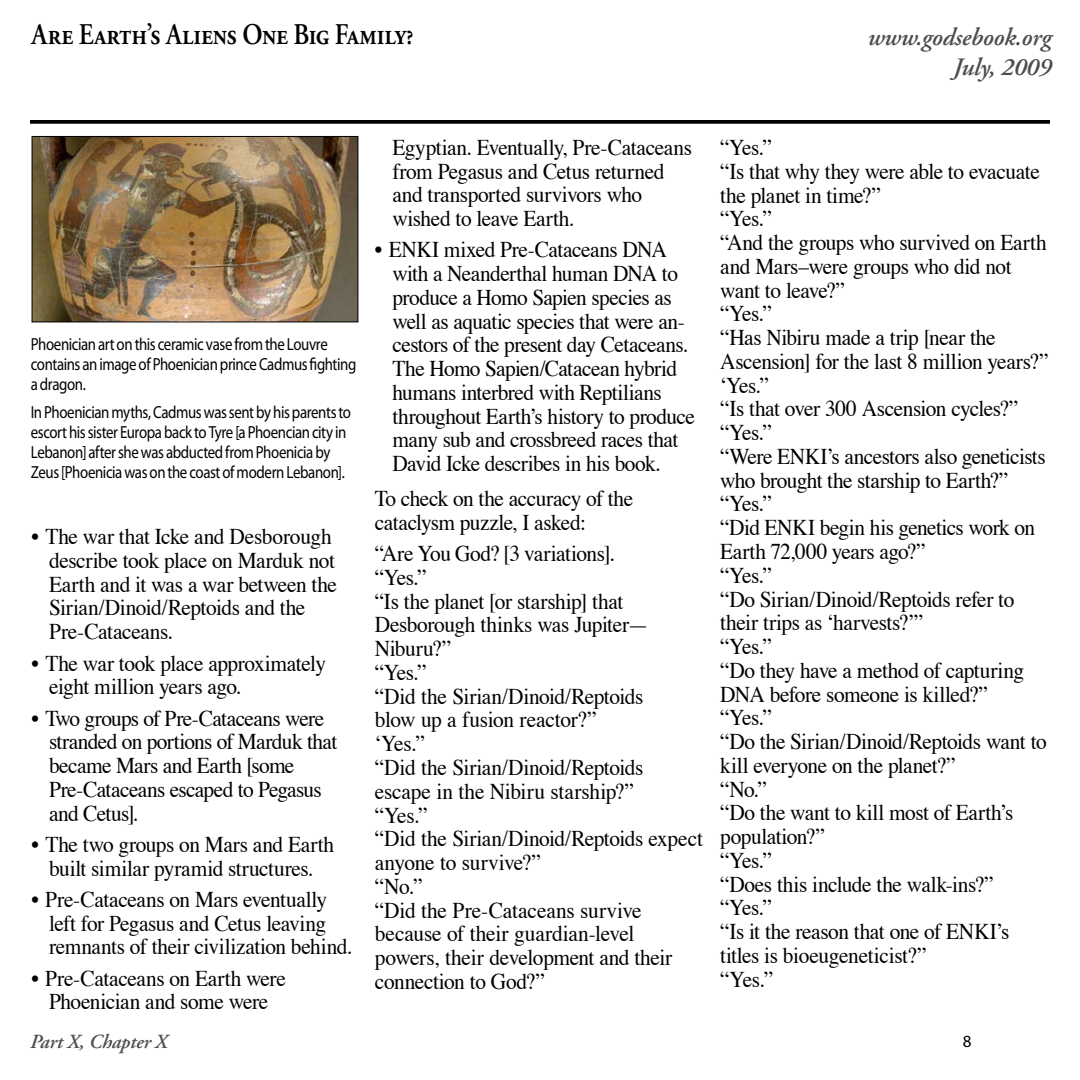
<style>
.page{position:relative;width:1080px;height:1080px;background:#fff}
.page>*{position:absolute;margin:0;border:0;box-sizing:border-box;transform-origin:0 0}
.t1{font:600 30px "Adobe Garamond Pro";letter-spacing:-.01em;color:#000;scale:.85 1}
.t2{font:italic 600 25px/30px "Adobe Garamond Pro";letter-spacing:-.01em;color:#4d4d4f;text-align:right}
.t3{font:22.5px/23.8px "Times";letter-spacing:-.02em;color:#000;scale:.95 1}
.t4{font:italic 600 20px "Adobe Garamond Pro";letter-spacing:-.01em;color:#4d4d4f}
.t5{font:17.5px/20px "Myriad Pro";letter-spacing:-.03em;color:#000;scale:.85 1}
.t6{font:17.12px "Myriad Pro";color:#000}
</style>
<div class="page">
<svg style="left:30px;top:120px;width:1020px;height:4px;background:#0f0f0f"></svg>
<img style="left:34px;top:138px;width:322px;height:182px">
<div style="left:32px;top:136px;width:326px;height:186px;border:1px solid #000"></div>
<h1 class="t1" style="left:32px;top:18px;width:451px">Are Earth’s Aliens One Big Family?</h1>
<p class="t2" style="left:868px;top:23px;width:185px">www.godsebook.org<br>July, 2009</p>
<p class="t5" style="left:31px;top:334px;width:384px">Phoenician art on this ceramic vase from the Louvre contains an image of Phoenician prince Cadmus fighting a dragon.</p>
<p class="t5" style="left:31px;top:402px;width:378px">In Phoenician myths, Cadmus was sent by his parents to escort his sister Europa back to Tyre [a Phoencian city in Lebanon] after she was abducted from Phoenicia by Zeus [Phoenicia was on the coast of modern Lebanon].</p>
<p class="t3" style="left:49px;top:523px;width:305px;text-indent:-17px">• The war that Icke and Desborough describe took place on Marduk not<br>Earth and it was a war between the<br>Sirian/Dinoid/Reptoids and the<br>Pre-Cataceans.</p>
<p class="t3" style="left:49px;top:649px;width:293px;text-indent:-17px">• The war took place approximately eight million years ago.</p>
<p class="t3" style="left:49px;top:704px;width:305px;text-indent:-17px">• Two groups of Pre-Cataceans were stranded on portions of Marduk that became Mars and Earth [some<br>Pre-Cataceans escaped to Pegasus and Cetus].</p>
<p class="t3" style="left:32px;top:830px;width:320px;text-align:center">• The two groups on Mars and Earth built similar pyramid structures.</p>
<p class="t3" style="left:49px;top:885px;width:321px;text-indent:-18px">• Pre-Cataceans on Mars eventually left for Pegasus and Cetus leaving remnants of their civilization behind.</p>
<p class="t3" style="left:32px;top:964px;width:269px;text-align:center">• Pre-Cataceans on Earth were<br>Phoenician and some were</p>
<p class="t4" style="left:30px;top:1030px;width:139px">Part X, Chapter X</p>
<p class="t3" style="left:392px;top:133px;width:317px">Egyptian. Eventually, Pre-Cataceans from Pegasus and Cetus returned and transported survivors who wished to leave Earth.</p>
<p class="t3" style="left:392px;top:236px;width:320px;text-indent:-17px">• ENKI mixed Pre-Cataceans DNA with a Neanderthal human DNA to produce a Homo Sapien species as well as aquatic species that were an&shy;cestors of the present day Cetaceans.<br>The Homo Sapien/Catacean hybrid humans interbred with Reptilians throughout Earth’s history to produce many sub and crossbreed races that David Icke describes in his book.</p>
<p class="t3" style="left:375px;top:485px;width:273px">To check on the accuracy of the cataclysm puzzle, I asked:</p>
<p class="t3" style="left:375px;top:540px;width:347px">“Are You God? [3 variations].<br>“Yes.”<br>“Is the planet [or starship] that<br>Desborough thinks was Jupiter—<br>Niburu?”<br>“Yes.”<br>“Did the Sirian/Dinoid/Reptoids<br>blow up a fusion reactor?”<br>‘Yes.”<br>“Did the Sirian/Dinoid/Reptoids escape in the Nibiru starship?”<br>“Yes.”<br>“Did the Sirian/Dinoid/Reptoids expect anyone to survive?”<br>“No.”<br>“Did the Pre-Cataceans survive because of their guardian-level powers, their development and their connection to God?”</p>
<p class="t3" style="left:720px;top:134px;width:347px">“Yes.”<br>“Is that why they were able to evacuate the planet in time?”<br>“Yes.”<br>“And the groups who survived on Earth and Mars–were groups who did not want to leave?”<br>“Yes.”<br>“Has Nibiru made a trip [near the<br>Ascension] for the last 8 million years?” ‘Yes.”<br>“Is that over 300 Ascension cycles?” “Yes.”<br>“Were ENKI’s ancestors also geneticists who brought the starship to Earth?” “Yes.”<br>“Did ENKI begin his genetics work on<br>Earth 72,000 years ago?”<br>“Yes.”<br>“Do Sirian/Dinoid/Reptoids refer to their trips as ‘harvests?’”<br>“Yes.”<br>“Do they have a method of capturing<br>DNA before someone is killed?”<br>“Yes.”<br>“Do the Sirian/Dinoid/Reptoids want to kill everyone on the planet?”<br>“No.”<br>“Do the want to kill most of Earth’s population?”<br>“Yes.”<br>“Does this include the walk-ins?” “Yes.”<br>“Is it the reason that one of ENKI’s titles is bioeugeneticist?”<br>“Yes.”</p>
<p class="t6" style="left:963px;top:1031px;width:10px">8</p>
</div>
